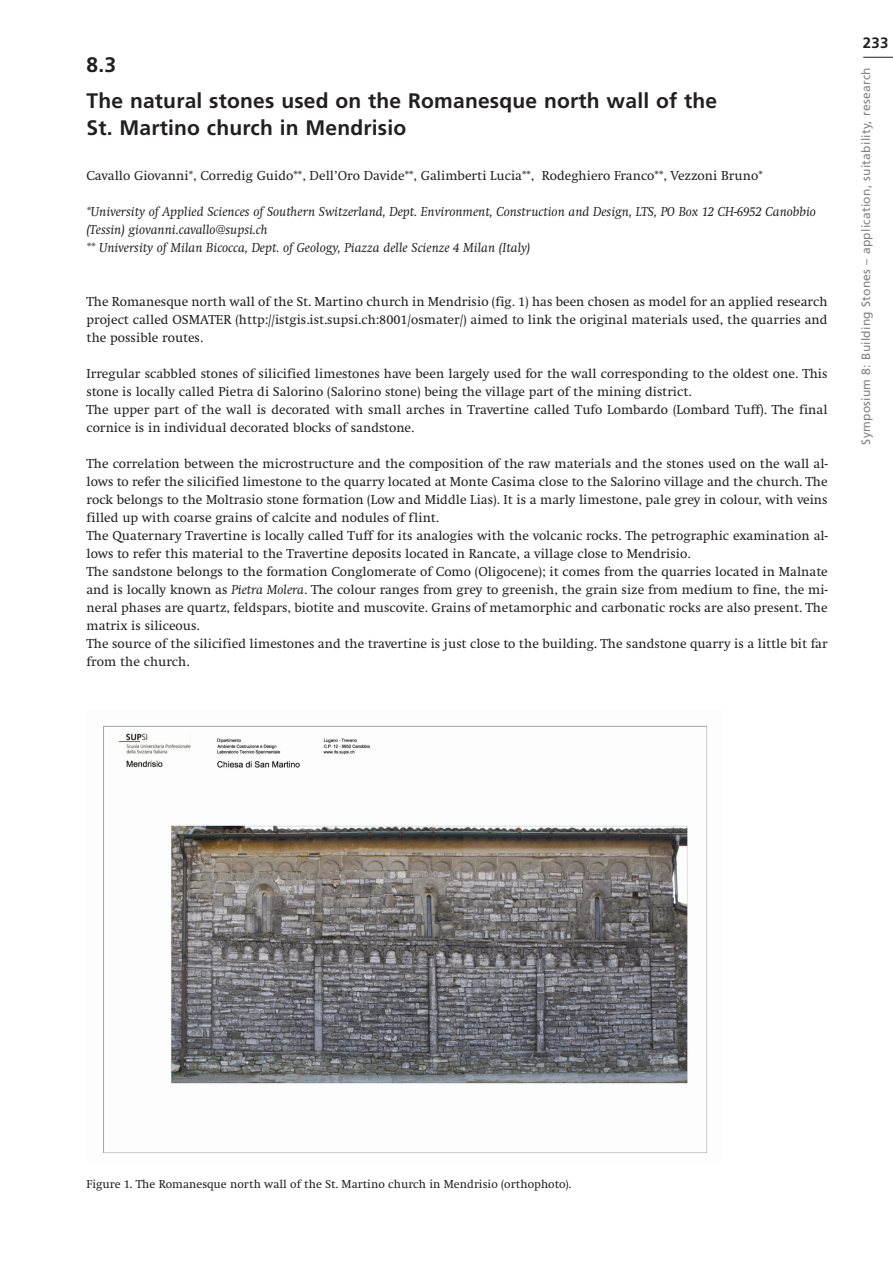
<style>
.page{position:relative;width:893px;height:1263px;background:#fff}
.page>*{position:absolute;margin:0;border:0;box-sizing:border-box;transform-origin:0 0}
.t1{font:700 21px/36px "Frutiger";letter-spacing:.01em;color:#231f20}
.t2{font:700 15px "Frutiger";color:#231f20}
.t3{font:13.5px/18px "Swift";color:#231f20}
.t4{font:italic 13.5px/18px "Swift";color:#231f20}
.t5{font:12px "Swift";color:#231f20}
.t6{font:12px "Frutiger";letter-spacing:.025em;color:#808285}
.s1{font-style:italic}
</style>
<div class="page">
<hr style="left:863px;top:57px;width:30px;height:1px;background:#231f20">
<img style="left:103px;top:725px;width:605px;height:429px">
<h1 class="t1" style="left:87px;top:47px;width:632px">8.3<br>The natural stones used on the Romanesque north wall of the</h1>
<h1 class="t1" style="left:87px;top:110px;width:321px">St. Martino church in Mendrisio</h1>
<p class="t3" style="left:87px;top:167px;width:678px">Cavallo Giovanni*, Corredig Guido**, Dell’Oro Davide**, Galimberti Lucia**, Rodeghiero Franco**, Vezzoni Bruno*</p>
<p class="t4" style="left:87px;top:203px;width:731px">*University of Applied Sciences of Southern Switzerland, Dept. Environment, Construction and Design, LTS, PO Box 12 CH-6952 Canobbio (Tessin) giovanni.cavallo@supsi.ch<br>** University of Milan Bicocca, Dept. of Geology, Piazza delle Scienze 4 Milan (Italy)</p>
<p class="t3" style="left:86px;top:293px;width:743px;text-align:justify">The Romanesque north wall of the St. Martino church in Mendrisio (fig. 1) has been chosen as model for an applied research project called OSMATER (http://istgis.ist.supsi.ch:8001/osmater/) aimed to link the original materials used, the quarries and the possible routes.</p>
<p class="t3" style="left:86px;top:365px;width:743px">Irregular scabbled stones of silicified limestones have been largely used for the wall corresponding to the oldest one. This stone is locally called Pietra di Salorino (Salorino stone) being the village part of the mining district.<br>The upper part of the wall is decorated with small arches in Travertine called Tufo Lombardo (Lombard Tuff). The final cornice is in individual decorated blocks of sandstone.</p>
<p class="t3" style="left:86px;top:455px;width:743px">The correlation between the microstructure and the composition of the raw materials and the stones used on the wall al&shy;lows to refer the silicified limestone to the quarry located at Monte Casima close to the Salorino village and the church. The rock belongs to the Moltrasio stone formation (Low and Middle Lias). It is a marly limestone, pale grey in colour, with veins filled up with coarse grains of calcite and nodules of flint.<br>The Quaternary Travertine is locally called Tuff for its analogies with the volcanic rocks. The petrographic examination al&shy;lows to refer this material to the Travertine deposits located in Rancate, a village close to Mendrisio.<br>The sandstone belongs to the formation Conglomerate of Como (Oligocene); it comes from the quarries located in Malnate and is locally known as <span class="s1">Pietra Molera</span>. The colour ranges from grey to greenish, the grain size from medium to fine, the mi&shy;neral phases are quartz, feldspars, biotite and muscovite. Grains of metamorphic and carbonatic rocks are also present. The matrix is siliceous.<br>The source of the silicified limestones and the travertine is just close to the building. The sandstone quarry is a little bit far from the church.</p>
<p class="t2" style="left:863px;top:34px;width:27px">233</p>
<p class="t6" style="left:859px;top:445px;width:379px;rotate:-90deg">Symposium 8: Building Stones – application, suitability, research</p>
<p class="t5" style="left:87px;top:1178px;width:486px">Figure 1. The Romanesque north wall of the St. Martino church in Mendrisio (orthophoto).</p>
</div>
